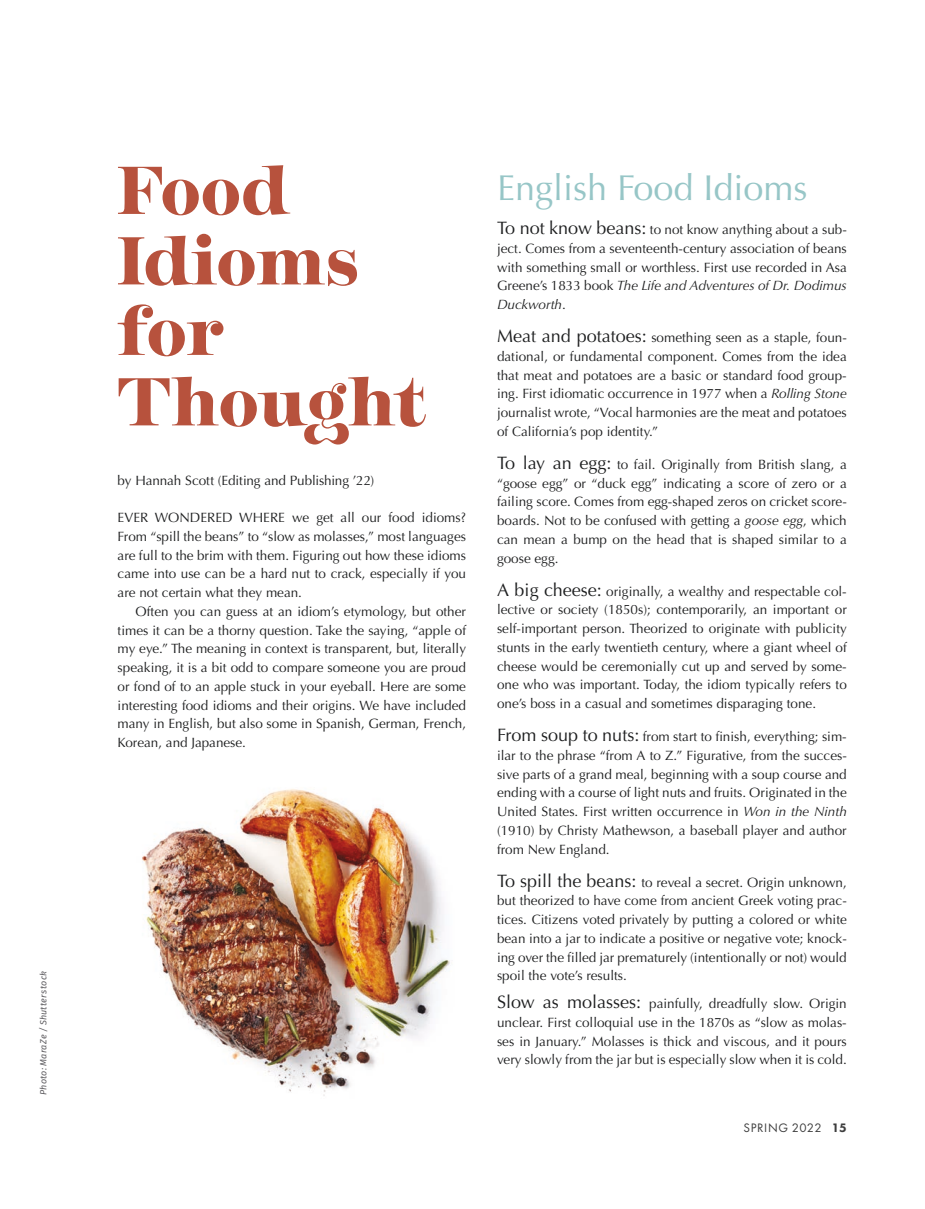
<style>
.page{position:relative;width:925px;height:1209px;background:#fff}
.page>*{position:absolute;margin:0;border:0;box-sizing:border-box;transform-origin:0 0}
.t1{font:900 66px/70.5px "Temeraire Display";color:#b7523d}
.t2{font:36px "Optima Regular 2";color:#97c6c7}
.t3{font:13.5px/18.8px "Optima Regular 2";color:#1d1e1f;text-align:justify}
.t4{font:13.5px "Optima";color:#1d1e1f}
.t5{font:italic 13.5px/18.8px "Optima";color:#1d1e1f}
.t6{font:12.75px "Futura PT";letter-spacing:.05em;color:#3d3d3d}
.t7{font:italic 9px "Fira Sans";letter-spacing:.025em;color:#5c5a5e}
.s1{font-size:18px}
.s2{font-family:"Optima Regular 2";font-style:normal}
.s3{font-family:"Optima";font-style:italic}
.s4{font-family:"Optima Regular 2";font-size:18px}
.s5{font-family:"Optima Regular 2"}
.s6{font-weight:800}
</style>
<div class="page">
<img style="left:142px;top:789px;width:308px;height:307px">
<p class="t7" style="left:37px;top:1095px;width:126px;rotate:-90deg">Photo: MaraZe / Shutterstock</p>
<h1 class="t1" style="left:118px;top:156px;width:311px">Food<br>Idioms for<br>Thought</h1>
<p class="t3" style="left:118px;top:472px;width:258px">by Hannah Scott (Editing and Publishing ’22)</p>
<p class="t3" style="left:118px;top:508px;width:350px">EVER WONDERED WHERE we get all our food idioms?<br>From “spill the beans” to “slow as molasses,” most languages are full to the brim with them. Figuring out how these idioms came into use can be a hard nut to crack, especially if you are not certain what they mean.</p>
<p class="t3" style="left:118px;top:602px;width:350px;text-indent:18px">Often you can guess at an idiom’s etymology, but other times it can be a thorny question. Take the saying, “apple of my eye.” The meaning in context is transparent, but, literally speaking, it is a bit odd to compare someone you are proud or fond of to an apple stuck in your eyeball. Here are some interesting food idioms and their origins. We have included many in English, but also some in Spanish, German, French, Korean, and Japanese.</p>
<h2 class="t2" style="left:497px;top:167px;width:312px">English Food Idioms</h2>
<p class="t3" style="left:497px;top:220px;width:351px"><span class="s1">To not know beans:</span> to not know anything about a sub&shy;ject. Comes from a seventeenth-century association of beans with something small or worthless. First use recorded in Asa</p>
<p class="t5" style="left:497px;top:277px;width:351px"><span class="s2">Greene’s 1833 book</span> The Life and Adventures of Dr. Dodimus<br>Duckworth<span class="s2">.</span></p>
<p class="t3" style="left:497px;top:328px;width:351px"><span class="s1">Meat and potatoes:</span> something seen as a staple, foun&shy;dational, or fundamental component. Comes from the idea that meat and potatoes are a basic or standard food group&shy;ing. First idiomatic occurrence in 1977 when a <span class="s3">Rolling Stone </span>journalist wrote, “Vocal harmonies are the meat and potatoes of California’s pop identity.”</p>
<p class="t3" style="left:497px;top:455px;width:351px"><span class="s1">To lay an egg:</span> to fail. Originally from British slang, a “goose egg” or “duck egg” indicating a score of zero or a failing score. Comes from egg-shaped zeros on cricket score&shy;boards. Not to be confused with getting a <span class="s3">goose egg</span>, which can mean a bump on the head that is shaped similar to a goose egg.</p>
<p class="t3" style="left:497px;top:582px;width:351px"><span class="s1">A big cheese:</span> originally, a wealthy and respectable col&shy;lective or society (1850s); contemporarily, an important or self-important person. Theorized to originate with publicity stunts in the early twentieth century, where a giant wheel of cheese would be ceremonially cut up and served by some&shy;one who was important. Today, the idiom typically refers to one’s boss in a casual and sometimes disparaging tone.</p>
<p class="t4" style="left:497px;top:729px;width:351px"><span class="s4">From soup to nuts:</span> from start to finish, everything; sim<span class="s5">-</span></p>
<p class="t3" style="left:497px;top:746px;width:351px">ilar to the phrase “from A to Z.” Figurative, from the succes&shy;sive parts of a grand meal, beginning with a soup course and ending with a course of light nuts and fruits. Originated in the United States. First written occurrence in <span class="s3">Won in the Ninth </span>(1910) by Christy Mathewson, a baseball player and author from New England.</p>
<p class="t3" style="left:497px;top:873px;width:351px"><span class="s1">To spill the beans:</span> to reveal a secret. Origin unknown, but theorized to have come from ancient Greek voting prac&shy;tices. Citizens voted privately by putting a colored or white bean into a jar to indicate a positive or negative vote; knock-</p>
<p class="t4" style="left:497px;top:949px;width:351px">ing over the filled jar prematurely (intentionally or not) would</p>
<p class="t3" style="left:497px;top:962px;width:351px;line-height:27.8px">spoil the vote’s results.<br><span class="s1">Slow as molasses:</span> painfully, dreadfully slow. Origin</p>
<p class="t3" style="left:497px;top:1013px;width:351px">unclear. First colloquial use in the 1870s as “slow as molas&shy;ses in January.” Molasses is thick and viscous, and it pours very slowly from the jar but is especially slow when it is cold.</p>
<p class="t6" style="left:743px;top:1120px;width:105px">SPRING 2022 <span class="s6">15</span></p>
</div>
